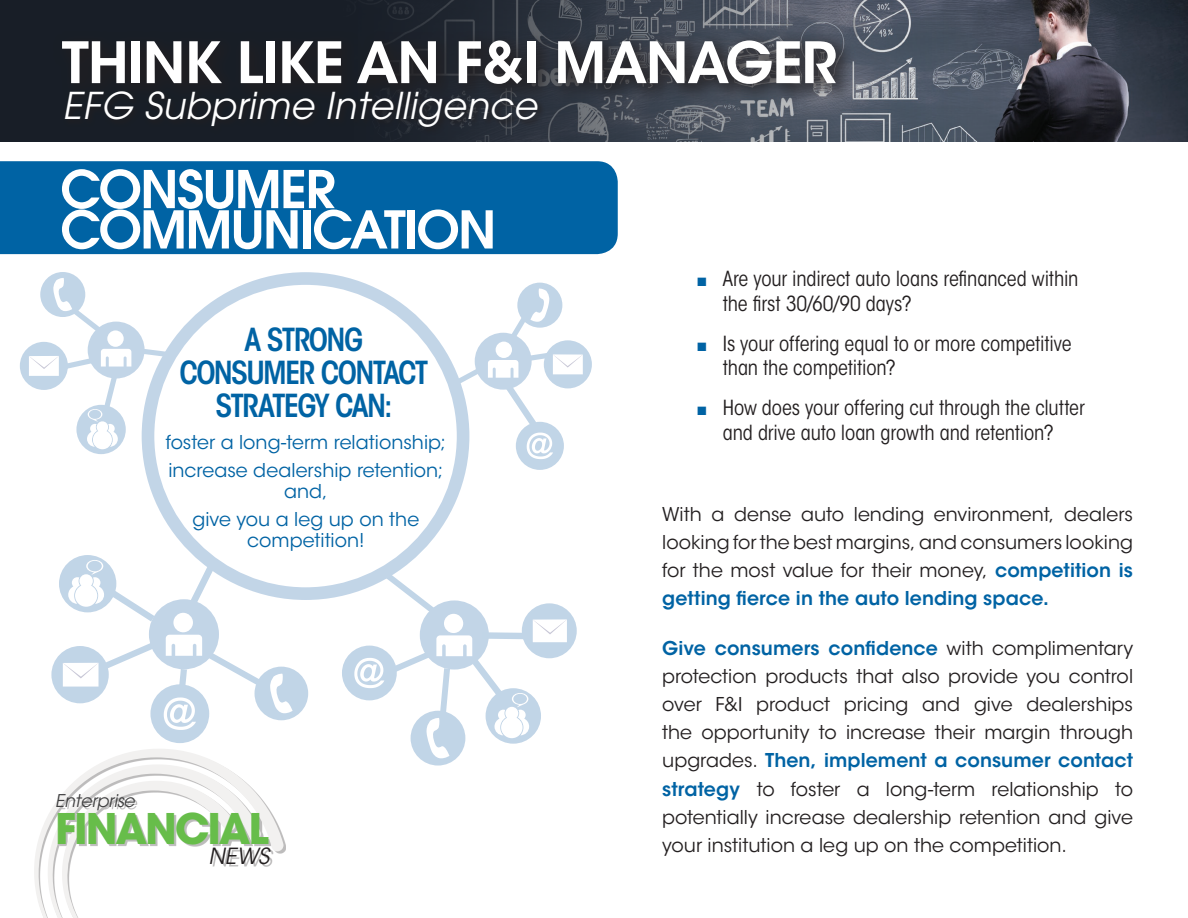
<style>
.page{position:relative;width:1188px;height:918px;background:#fff}
.page>*{position:absolute;margin:0;border:0;box-sizing:border-box;transform-origin:0 0}
.t1{font:600 56.55px "ITC Avant Garde Std";letter-spacing:-.02em;color:#fff}
.t2{font:600 51.6px/40.3px "Avant Garde";letter-spacing:-.03em;color:#fff}
.t3{font:700 42px "ITC Avant Garde Std";letter-spacing:-.05em;color:#67bd4a}
.t4{font:italic 36.75px "Avant Garde";letter-spacing:.01em;color:#fff}
.t5{font:600 condensed 31.5px/33px "ITC Avant Garde Std";letter-spacing:-.055em;color:#0063a4;text-align:center}
.t6{font:italic 22.2px "Avant Garde";color:#231f20}
.t7{font:condensed 20.7px/24.9px "ITC Avant Garde Std";letter-spacing:-.005em;color:#231f20}
.t8{font:18.9px/28.2px "ITC Avant Garde Std";color:#231f20;text-align:justify}
.t9{font:18.9px/28.3px "ITC Avant Garde Std";color:#0063a4}
.t10{font:italic 17.4px "Avant Garde";letter-spacing:-.01em;color:#3e3e3f}
.s1{font-family:"Arial";font-stretch:normal;font-size:18.15px;color:#0063a4}
.s2{font-weight:600;color:#0063a4}
</style>
<div class="page">
<img style="left:983px;top:0;width:205px;height:142px">
<svg style="left:0;top:0;width:983px;height:142px;background:#3d444f"></svg>
<div style="left:52px;top:30px;width:804px;height:74px;background:#231f20;opacity:.85"></div>
<div style="left:64px;top:90px;width:481px;height:45px;background:#231f20;opacity:.85"></div>
<svg style="left:34px;top:749px;width:250px;height:169px"></svg>
<div style="left:0;top:161px;width:618px;height:93px;background:#0063a4"></div>
<svg style="left:191px;top:555px;width:32px;height:47px"></svg>
<svg style="left:106px;top:643px;width:48px;height:25px"></svg>
<div style="left:51px;top:646px;width:58px;height:57px;background:#c1d5e7;border-radius:50%"></div>
<div style="left:149px;top:599px;width:70px;height:70px;background:#c2d5e7;border-radius:50%"></div>
<div style="left:173px;top:613px;width:20px;height:19px;background:#fff;border-radius:50%"></div>
<svg style="left:166px;top:635px;width:94px;height:52px"></svg>
<div style="left:150px;top:684px;width:59px;height:59px;background:#c1d5e7;border-radius:50%"></div>
<svg style="left:164px;top:697px;width:32px;height:33px"></svg>
<div style="left:63px;top:663px;width:36px;height:24px;background:#fff"></div>
<svg style="left:63px;top:663px;width:36px;height:15px"></svg>
<div style="left:255px;top:667px;width:53px;height:53px;background:#c1d5e7;border-radius:50%"></div>
<svg style="left:270px;top:673px;width:23px;height:40px"></svg>
<svg style="left:145px;top:349px;width:22px;height:13px"></svg>
<div style="left:88px;top:322px;width:57px;height:57px;background:#c2d5e7;border-radius:50%"></div>
<div style="left:107px;top:330px;width:17px;height:17px;background:#fff;border-radius:50%"></div>
<div style="left:20px;top:342px;width:48px;height:48px;background:#c1d5e7;border-radius:50%"></div>
<div style="left:40px;top:272px;width:45px;height:45px;background:#c1d5e7;border-radius:50%"></div>
<svg style="left:53px;top:277px;width:48px;height:55px"></svg>
<svg style="left:76px;top:405px;width:50px;height:49px"></svg>
<svg style="left:29px;top:349px;width:102px;height:100px"></svg>
<div style="left:516px;top:422px;width:48px;height:48px;background:#c1d5e7;border-radius:50%"></div>
<svg style="left:411px;top:711px;width:54px;height:55px"></svg>
<div style="left:544px;top:340px;width:48px;height:48px;background:#c1d5e7;border-radius:50%"></div>
<div style="left:517px;top:283px;width:45px;height:45px;background:#c1d5e7;border-radius:50%"></div>
<svg style="left:424px;top:288px;width:159px;height:171px"></svg>
<div style="left:142px;top:272px;width:327px;height:328px;background:#c2d5e7;border-radius:50%"></div>
<div style="left:154px;top:285px;width:303px;height:302px;background:#fff;border-radius:50%"></div>
<div style="left:59px;top:555px;width:57px;height:57px;background:#c1d5e7;border-radius:50%"></div>
<svg style="left:68px;top:560px;width:86px;height:62px"></svg>
<svg style="left:522px;top:603px;width:55px;height:55px"></svg>
<div style="left:342px;top:646px;width:55px;height:54px;background:#c1d5e7;border-radius:50%"></div>
<svg style="left:354px;top:564px;width:213px;height:194px"></svg>
<h1 class="t1" style="left:62px;top:27px;width:777px">THINK LIKE AN F&amp;I MANAGER</h1>
<h3 class="t4" style="left:62px;top:84px;width:476px">EFG Subprime Intelligence</h3>
<h2 class="t2" style="left:60px;top:168px;width:438px">CONSUMER<br>COMMUNICATION</h2>
<h3 class="t5" style="left:179px;top:323px;width:251px">A STRONG<br>CONSUMER CONTACT<br>STRATEGY CAN:</h3>
<p class="t9" style="left:166px;top:428px;width:282px">foster a long-term relationship; increase dealership retention;</p>
<p class="t9" style="left:192px;top:477px;width:228px;text-align:center">and,<br>give you a leg up on the</p>
<p class="t9" style="left:247px;top:526px;width:119px">competition!</p>
<p class="t10" style="left:55px;top:790px;width:81px">Enterprise</p>
<h3 class="t3" style="left:55px;top:801px;width:215px">FINANCIAL</h3>
<p class="t6" style="left:209px;top:843px;width:62px">NEWS</p>
<p class="t7" style="left:723px;top:267px;width:357px;text-indent:-26px"><span class="s1">■</span> Are your indirect auto loans refinanced within the first 30/60/90 days?</p>
<p class="t7" style="left:723px;top:331px;width:350px;text-indent:-26px"><span class="s1">■</span> Is your offering equal to or more competitive than the competition?</p>
<p class="t7" style="left:696px;top:395px;width:390px;text-align:center"><span class="s1">■</span> How does your offering cut through the clutter and drive auto loan growth and retention?</p>
<p class="t8" style="left:662px;top:500px;width:472px">With a dense auto lending environment, dealers looking for the best margins, and consumers looking for the most value for their money, <span class="s2">competition is getting fierce in the auto lending space.</span></p>
<p class="t8" style="left:662px;top:634px;width:472px"><span class="s2">Give consumers confidence</span> with complimentary protection products that also provide you control over F&amp;I product pricing and give dealerships the opportunity to increase their margin through upgrades. <span class="s2">Then, implement a consumer contact strategy</span> to foster a long-term relationship to potentially increase dealership retention and give your institution a leg up on the competition.</p>
</div>
